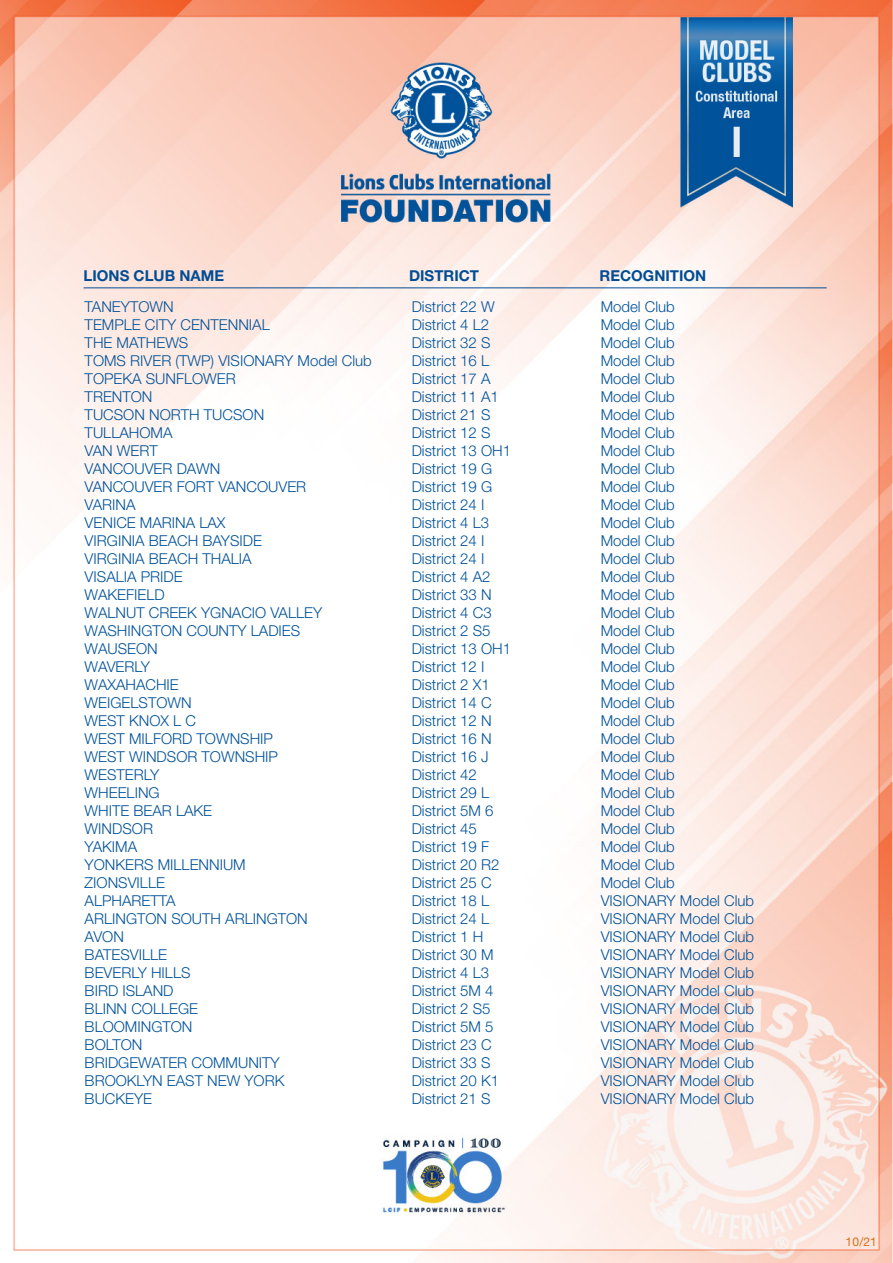
<style>
.page{position:relative;width:893px;height:1263px;background:#fff}
.page>*{position:absolute;margin:0;border:0;box-sizing:border-box;transform-origin:0 0}
.Main_10_12{font:300 15px "Helvetica Neue LT Std";color:#01529a}
.t1{font:700 15px "Helvetica Neue LT Std";color:#014d95}
.t2{font:12px "Helvetica Neue LT Std";color:#d56f1a}
</style>
<div class="page">
<img style="left:0;top:0;width:893px;height:1262px">
<hr style="left:84px;top:287px;width:743px;height:1px;background:#014d95">
<p class="t1" style="left:84px;top:266px;width:142px">LIONS CLUB NAME</p>
<p class="t1" style="left:409px;top:266px;width:71px">DISTRICT</p>
<p class="t1" style="left:600px;top:266px;width:108px">RECOGNITION</p>
<p class="Main_10_12" style="left:85px;top:297px;width:91px">TANEYTOWN</p>
<p class="Main_10_12" style="left:412px;top:297px;width:85px">District 22 W</p>
<p class="Main_10_12" style="left:601px;top:297px;width:76px">Model Club</p>
<p class="Main_10_12" style="left:85px;top:315px;width:187px">TEMPLE CITY CENTENNIAL</p>
<p class="Main_10_12" style="left:412px;top:315px;width:79px">District 4 L2</p>
<p class="Main_10_12" style="left:601px;top:315px;width:76px">Model Club</p>
<p class="Main_10_12" style="left:85px;top:333px;width:105px">THE MATHEWS</p>
<p class="Main_10_12" style="left:412px;top:333px;width:80px">District 32 S</p>
<p class="Main_10_12" style="left:601px;top:333px;width:76px">Model Club</p>
<p class="Main_10_12" style="left:85px;top:351px;width:289px">TOMS RIVER (TWP) VISIONARY Model Club</p>
<p class="Main_10_12" style="left:412px;top:351px;width:79px">District 16 L</p>
<p class="Main_10_12" style="left:601px;top:351px;width:76px">Model Club</p>
<p class="Main_10_12" style="left:85px;top:369px;width:153px">TOPEKA SUNFLOWER</p>
<p class="Main_10_12" style="left:412px;top:369px;width:80px">District 17 A</p>
<p class="Main_10_12" style="left:601px;top:369px;width:76px">Model Club</p>
<p class="Main_10_12" style="left:85px;top:387px;width:69px">TRENTON</p>
<p class="Main_10_12" style="left:412px;top:387px;width:89px">District 11 A1</p>
<p class="Main_10_12" style="left:601px;top:387px;width:76px">Model Club</p>
<p class="Main_10_12" style="left:85px;top:405px;width:181px">TUCSON NORTH TUCSON</p>
<p class="Main_10_12" style="left:412px;top:405px;width:80px">District 21 S</p>
<p class="Main_10_12" style="left:601px;top:405px;width:76px">Model Club</p>
<p class="Main_10_12" style="left:85px;top:423px;width:89px">TULLAHOMA</p>
<p class="Main_10_12" style="left:412px;top:423px;width:80px">District 12 S</p>
<p class="Main_10_12" style="left:601px;top:423px;width:76px">Model Club</p>
<p class="Main_10_12" style="left:85px;top:441px;width:75px">VAN WERT</p>
<p class="Main_10_12" style="left:412px;top:441px;width:101px">District 13 OH1</p>
<p class="Main_10_12" style="left:601px;top:441px;width:76px">Model Club</p>
<p class="Main_10_12" style="left:85px;top:459px;width:137px">VANCOUVER DAWN</p>
<p class="Main_10_12" style="left:412px;top:459px;width:82px">District 19 G</p>
<p class="Main_10_12" style="left:601px;top:459px;width:76px">Model Club</p>
<p class="Main_10_12" style="left:85px;top:477px;width:223px">VANCOUVER FORT VANCOUVER</p>
<p class="Main_10_12" style="left:412px;top:477px;width:82px">District 19 G</p>
<p class="Main_10_12" style="left:601px;top:477px;width:76px">Model Club</p>
<p class="Main_10_12" style="left:85px;top:495px;width:52px">VARINA</p>
<p class="Main_10_12" style="left:412px;top:495px;width:74px">District 24 I</p>
<p class="Main_10_12" style="left:601px;top:495px;width:76px">Model Club</p>
<p class="Main_10_12" style="left:85px;top:513px;width:142px">VENICE MARINA LAX</p>
<p class="Main_10_12" style="left:412px;top:513px;width:79px">District 4 L3</p>
<p class="Main_10_12" style="left:601px;top:513px;width:76px">Model Club</p>
<p class="Main_10_12" style="left:85px;top:531px;width:179px">VIRGINIA BEACH BAYSIDE</p>
<p class="Main_10_12" style="left:412px;top:531px;width:74px">District 24 I</p>
<p class="Main_10_12" style="left:601px;top:531px;width:76px">Model Club</p>
<p class="Main_10_12" style="left:85px;top:549px;width:169px">VIRGINIA BEACH THALIA</p>
<p class="Main_10_12" style="left:412px;top:549px;width:74px">District 24 I</p>
<p class="Main_10_12" style="left:601px;top:549px;width:76px">Model Club</p>
<p class="Main_10_12" style="left:85px;top:567px;width:100px">VISALIA PRIDE</p>
<p class="Main_10_12" style="left:412px;top:567px;width:80px">District 4 A2</p>
<p class="Main_10_12" style="left:601px;top:567px;width:76px">Model Club</p>
<p class="Main_10_12" style="left:85px;top:585px;width:82px">WAKEFIELD</p>
<p class="Main_10_12" style="left:412px;top:585px;width:82px">District 33 N</p>
<p class="Main_10_12" style="left:601px;top:585px;width:76px">Model Club</p>
<p class="Main_10_12" style="left:85px;top:603px;width:239px">WALNUT CREEK YGNACIO VALLEY</p>
<p class="Main_10_12" style="left:412px;top:603px;width:82px">District 4 C3</p>
<p class="Main_10_12" style="left:601px;top:603px;width:76px">Model Club</p>
<p class="Main_10_12" style="left:85px;top:621px;width:217px">WASHINGTON COUNTY LADIES</p>
<p class="Main_10_12" style="left:412px;top:621px;width:80px">District 2 S5</p>
<p class="Main_10_12" style="left:601px;top:621px;width:76px">Model Club</p>
<p class="Main_10_12" style="left:85px;top:639px;width:75px">WAUSEON</p>
<p class="Main_10_12" style="left:412px;top:639px;width:101px">District 13 OH1</p>
<p class="Main_10_12" style="left:601px;top:639px;width:76px">Model Club</p>
<p class="Main_10_12" style="left:85px;top:657px;width:67px">WAVERLY</p>
<p class="Main_10_12" style="left:412px;top:657px;width:74px">District 12 I</p>
<p class="Main_10_12" style="left:601px;top:657px;width:76px">Model Club</p>
<p class="Main_10_12" style="left:85px;top:675px;width:96px">WAXAHACHIE</p>
<p class="Main_10_12" style="left:412px;top:675px;width:80px">District 2 X1</p>
<p class="Main_10_12" style="left:601px;top:675px;width:76px">Model Club</p>
<p class="Main_10_12" style="left:85px;top:693px;width:108px">WEIGELSTOWN</p>
<p class="Main_10_12" style="left:412px;top:693px;width:82px">District 14 C</p>
<p class="Main_10_12" style="left:601px;top:693px;width:76px">Model Club</p>
<p class="Main_10_12" style="left:85px;top:711px;width:113px">WEST KNOX L C</p>
<p class="Main_10_12" style="left:412px;top:711px;width:82px">District 12 N</p>
<p class="Main_10_12" style="left:601px;top:711px;width:76px">Model Club</p>
<p class="Main_10_12" style="left:85px;top:729px;width:190px">WEST MILFORD TOWNSHIP</p>
<p class="Main_10_12" style="left:412px;top:729px;width:82px">District 16 N</p>
<p class="Main_10_12" style="left:601px;top:729px;width:76px">Model Club</p>
<p class="Main_10_12" style="left:85px;top:747px;width:195px">WEST WINDSOR TOWNSHIP</p>
<p class="Main_10_12" style="left:412px;top:747px;width:78px">District 16 J</p>
<p class="Main_10_12" style="left:601px;top:747px;width:76px">Model Club</p>
<p class="Main_10_12" style="left:85px;top:765px;width:76px">WESTERLY</p>
<p class="Main_10_12" style="left:412px;top:765px;width:67px">District 42</p>
<p class="Main_10_12" style="left:601px;top:765px;width:76px">Model Club</p>
<p class="Main_10_12" style="left:85px;top:783px;width:77px">WHEELING</p>
<p class="Main_10_12" style="left:412px;top:783px;width:79px">District 29 L</p>
<p class="Main_10_12" style="left:601px;top:783px;width:76px">Model Club</p>
<p class="Main_10_12" style="left:85px;top:801px;width:129px">WHITE BEAR LAKE</p>
<p class="Main_10_12" style="left:412px;top:801px;width:83px">District 5M 6</p>
<p class="Main_10_12" style="left:601px;top:801px;width:76px">Model Club</p>
<p class="Main_10_12" style="left:85px;top:819px;width:70px">WINDSOR</p>
<p class="Main_10_12" style="left:412px;top:819px;width:67px">District 45</p>
<p class="Main_10_12" style="left:601px;top:819px;width:76px">Model Club</p>
<p class="Main_10_12" style="left:85px;top:837px;width:54px">YAKIMA</p>
<p class="Main_10_12" style="left:412px;top:837px;width:79px">District 19 F</p>
<p class="Main_10_12" style="left:601px;top:837px;width:76px">Model Club</p>
<p class="Main_10_12" style="left:85px;top:855px;width:163px">YONKERS MILLENNIUM</p>
<p class="Main_10_12" style="left:412px;top:855px;width:89px">District 20 R2</p>
<p class="Main_10_12" style="left:601px;top:855px;width:76px">Model Club</p>
<p class="Main_10_12" style="left:85px;top:873px;width:82px">ZIONSVILLE</p>
<p class="Main_10_12" style="left:412px;top:873px;width:82px">District 25 C</p>
<p class="Main_10_12" style="left:601px;top:873px;width:76px">Model Club</p>
<p class="Main_10_12" style="left:85px;top:891px;width:92px">ALPHARETTA</p>
<p class="Main_10_12" style="left:412px;top:891px;width:79px">District 18 L</p>
<p class="Main_10_12" style="left:601px;top:891px;width:155px">VISIONARY Model Club</p>
<p class="Main_10_12" style="left:85px;top:909px;width:225px">ARLINGTON SOUTH ARLINGTON</p>
<p class="Main_10_12" style="left:412px;top:909px;width:79px">District 24 L</p>
<p class="Main_10_12" style="left:601px;top:909px;width:155px">VISIONARY Model Club</p>
<p class="Main_10_12" style="left:85px;top:927px;width:41px">AVON</p>
<p class="Main_10_12" style="left:412px;top:927px;width:73px">District 1 H</p>
<p class="Main_10_12" style="left:601px;top:927px;width:155px">VISIONARY Model Club</p>
<p class="Main_10_12" style="left:85px;top:945px;width:84px">BATESVILLE</p>
<p class="Main_10_12" style="left:412px;top:945px;width:83px">District 30 M</p>
<p class="Main_10_12" style="left:601px;top:945px;width:155px">VISIONARY Model Club</p>
<p class="Main_10_12" style="left:85px;top:963px;width:107px">BEVERLY HILLS</p>
<p class="Main_10_12" style="left:412px;top:963px;width:79px">District 4 L3</p>
<p class="Main_10_12" style="left:601px;top:963px;width:155px">VISIONARY Model Club</p>
<p class="Main_10_12" style="left:85px;top:981px;width:90px">BIRD ISLAND</p>
<p class="Main_10_12" style="left:412px;top:981px;width:83px">District 5M 4</p>
<p class="Main_10_12" style="left:601px;top:981px;width:155px">VISIONARY Model Club</p>
<p class="Main_10_12" style="left:85px;top:999px;width:115px">BLINN COLLEGE</p>
<p class="Main_10_12" style="left:412px;top:999px;width:80px">District 2 S5</p>
<p class="Main_10_12" style="left:601px;top:999px;width:155px">VISIONARY Model Club</p>
<p class="Main_10_12" style="left:85px;top:1017px;width:109px">BLOOMINGTON</p>
<p class="Main_10_12" style="left:412px;top:1017px;width:83px">District 5M 5</p>
<p class="Main_10_12" style="left:601px;top:1017px;width:155px">VISIONARY Model Club</p>
<p class="Main_10_12" style="left:85px;top:1035px;width:59px">BOLTON</p>
<p class="Main_10_12" style="left:412px;top:1035px;width:82px">District 23 C</p>
<p class="Main_10_12" style="left:601px;top:1035px;width:155px">VISIONARY Model Club</p>
<p class="Main_10_12" style="left:85px;top:1053px;width:197px">BRIDGEWATER COMMUNITY</p>
<p class="Main_10_12" style="left:412px;top:1053px;width:80px">District 33 S</p>
<p class="Main_10_12" style="left:601px;top:1053px;width:155px">VISIONARY Model Club</p>
<p class="Main_10_12" style="left:85px;top:1071px;width:201px">BROOKLYN EAST NEW YORK</p>
<p class="Main_10_12" style="left:412px;top:1071px;width:89px">District 20 K1</p>
<p class="Main_10_12" style="left:601px;top:1071px;width:155px">VISIONARY Model Club</p>
<p class="Main_10_12" style="left:85px;top:1089px;width:69px">BUCKEYE</p>
<p class="Main_10_12" style="left:412px;top:1089px;width:80px">District 21 S</p>
<p class="Main_10_12" style="left:601px;top:1089px;width:155px">VISIONARY Model Club</p>
<p class="t2" style="left:845px;top:1235px;width:33px">10/21</p>
</div>
